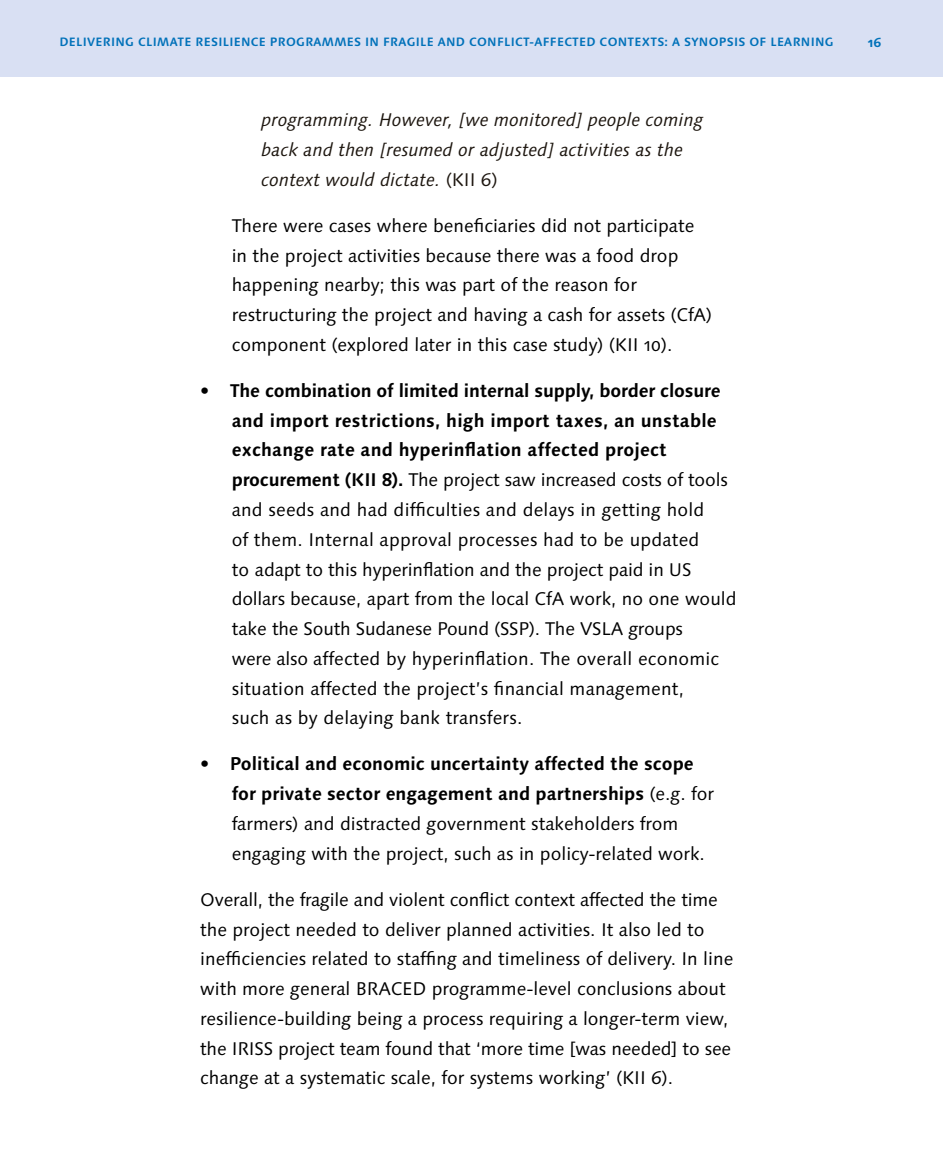
<style>
.page{position:relative;width:943px;height:1176px;background:#fff}
.page>*{position:absolute;margin:0;border:0;box-sizing:border-box;transform-origin:0 0}
.t1{font:18.38px/29.8px "Linotype Syntax Os F";color:#000}
.t2{font:italic 18.38px/29.8px "Linotype Syntax Os F";color:#1d160f}
.t3{font:700 13.12px "Linotype Syntax Os F";color:#0071b9}
.t4{font:700 12.08px "Linotype Syntax Os F";letter-spacing:.02em;color:#0071b9}
.s1{font-style:normal}
.s2{font-weight:700}
</style>
<div class="page">
<div style="left:0;top:0;width:943px;height:76px;background:#d9e0f3"></div>
<p class="t4" style="left:60px;top:35px;width:775px">DELIVERING CLIMATE RESILIENCE PROGRAMMES IN FRAGILE AND CONFLICT-AFFECTED CONTEXTS: A SYNOPSIS OF LEARNING</p>
<p class="t3" style="left:867px;top:34px;width:15px">16</p>
<p class="t2" style="left:261px;top:105px;width:443px">programming. However, [we monitored] people coming back and then [resumed or adjusted] activities as the context would dictate. <span class="s1">(KII 6)</span></p>
<p class="t1" style="left:232px;top:211px;width:482px">There were cases where beneficiaries did not participate in the project activities because there was a food drop happening nearby; this was part of the reason for restructuring the project and having a cash for assets (CfA) component (explored later in this case study) (KII 10).</p>
<p class="t1" style="left:232px;top:376px;width:506px;text-indent:-31px">• <span class="s2">The combination of limited internal supply, border closure and import restrictions, high import taxes, an unstable exchange rate and hyperinflation affected project procurement (KII 8).</span> The project saw increased costs of tools and seeds and had difficulties and delays in getting hold<br>of them. Internal approval processes had to be updated<br>to adapt to this hyperinflation and the project paid in US dollars because, apart from the local CfA work, no one would take the South Sudanese Pound (SSP). The VSLA groups<br>were also affected by hyperinflation. The overall economic situation affected the project’s financial management,<br>such as by delaying bank transfers.</p>
<p class="t1" style="left:232px;top:749px;width:484px;text-indent:-31px">• <span class="s2">Political and economic uncertainty affected the scope for private sector engagement and partnerships</span> (e.g. for farmers) and distracted government stakeholders from engaging with the project, such as in policy-related work.</p>
<p class="t1" style="left:200px;top:885px;width:534px">Overall, the fragile and violent conflict context affected the time the project needed to deliver planned activities. It also led to inefficiencies related to staffing and timeliness of delivery. In line with more general BRACED programme-level conclusions about resilience-building being a process requiring a longer-term view, the IRISS project team found that ‘more time [was needed] to see change at a systematic scale, for systems working’ (KII 6).</p>
</div>
